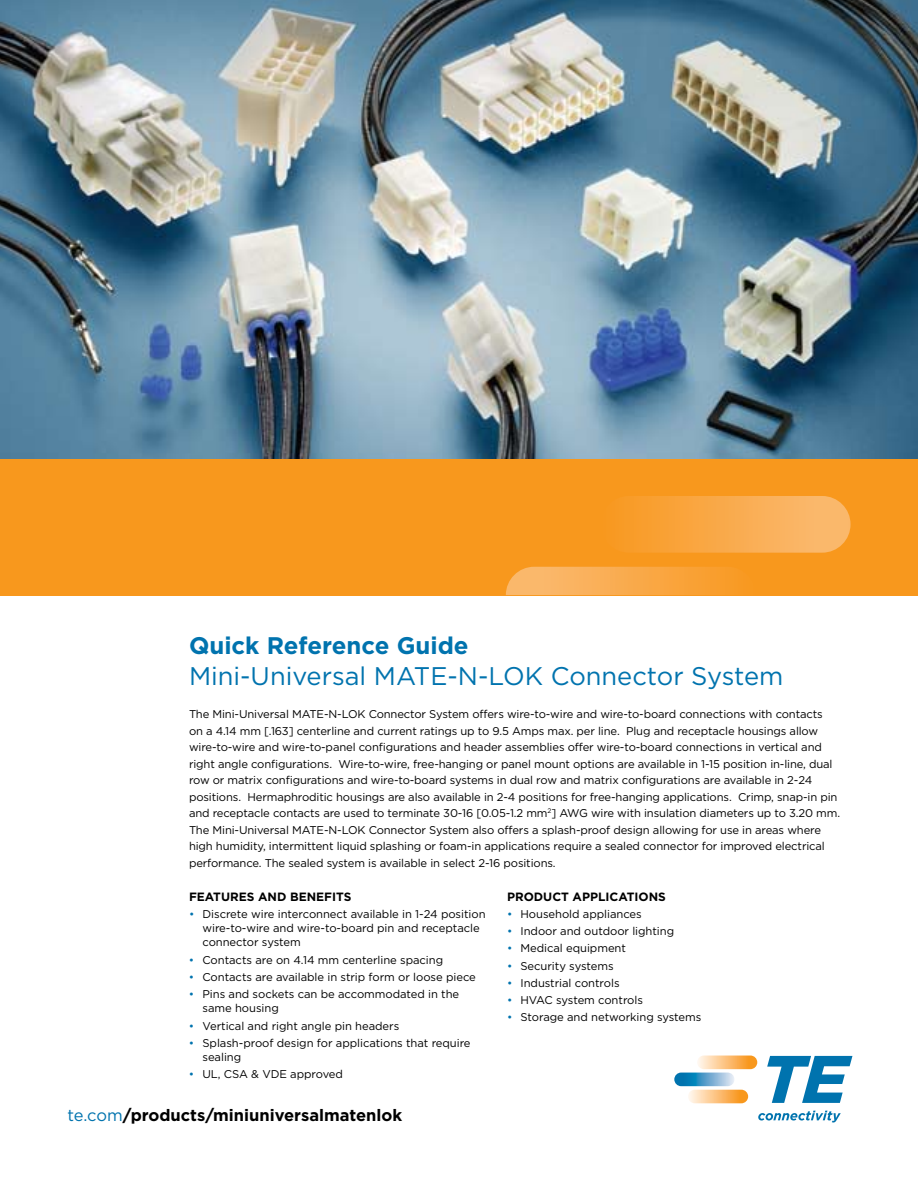
<style>
.page{position:relative;width:918px;height:1188px;background:#fff}
.page>*{position:absolute;margin:0;border:0;box-sizing:border-box;transform-origin:0 0}
.t1{font:25.5px "Gotham";color:#0073ae}
.t2{font:700 24px "Gotham";color:#0073ae}
.t3{font:700 16.5px "Gotham";color:#000}
.t4{font:700 12px "Gotham";color:#000}
.t5{font:11.25px/16.5px "Gotham";letter-spacing:-.01em;color:#000}
.s1{color:#0073ae}
.s2{font-weight:400;color:#0073ae}
</style>
<div class="page">
<img style="left:0;top:0;width:918px;height:459px">
<div style="left:13px;top:459px;width:905px;height:136px;background:#f8981d"></div>
<img style="left:601px;top:496px;width:250px;height:57px;border-radius:28px">
<img style="left:506px;top:567px;width:226px;height:28px">
<div style="left:0;top:459px;width:13px;height:136px;background:#f8981d"></div>
<svg style="left:697px;top:1056px;width:60px;height:13px"></svg>
<svg style="left:688px;top:1090px;width:60px;height:13px"></svg>
<svg style="left:674px;top:1073px;width:60px;height:13px"></svg>
<svg style="left:767px;top:1056px;width:85px;height:47px"></svg>
<svg style="left:758px;top:1111px;width:83px;height:12px"></svg>
<h2 class="t2" style="left:189px;top:632px;width:281px">Quick Reference Guide</h2>
<h1 class="t1" style="left:189px;top:662px;width:596px">Mini-Universal MATE-N-LOK Connector System</h1>
<p class="t5" style="left:189px;top:706px;width:653px">The Mini-Universal MATE-N-LOK Connector System offers wire-to-wire and wire-to-board connections with contacts<br>on a 4.14 mm [.163] centerline and current ratings up to 9.5 Amps max. per line. Plug and receptacle housings allow wire-to-wire and wire-to-panel configurations and header assemblies offer wire-to-board connections in vertical and right angle configurations. Wire-to-wire, free-hanging or panel mount options are available in 1-15 position in-line, dual row or matrix configurations and wire-to-board systems in dual row and matrix configurations are available in 2-24 positions. Hermaphroditic housings are also available in 2-4 positions for free-hanging applications. Crimp, snap-in pin and receptacle contacts are used to terminate 30-16 [0.05-1.2 mm<sup>2</sup>] AWG wire with insulation diameters up to 3.20 mm.<br>The Mini-Universal MATE-N-LOK Connector System also offers a splash-proof design allowing for use in areas where high humidity, intermittent liquid splashing or foam-in applications require a sealed connector for improved electrical performance. The sealed system is available in select 2-16 positions.</p>
<p class="t4" style="left:189px;top:890px;width:9px">FEATURES</p>
<p class="t4" style="left:258px;top:890px;width:49px">AND BENEFITS</p>
<p class="t5" style="left:202px;top:907px;width:285px;line-height:14.2px;text-indent:-13px"><span class="s1">•</span> Discrete wire interconnect available in 1-24 position wire-to-wire and wire-to-board pin and receptacle connector system</p>
<p class="t5" style="left:189px;top:951px;width:256px"><span class="s1">•</span> Contacts are on 4.14 mm centerline spacing</p>
<p class="t5" style="left:189px;top:969px;width:288px"><span class="s1">•</span> Contacts are available in strip form or loose piece</p>
<p class="t5" style="left:202px;top:987px;width:258px;line-height:14.2px;text-indent:-13px"><span class="s1">•</span> Pins and sockets can be accommodated in the same housing</p>
<p class="t5" style="left:189px;top:1017px;width:212px"><span class="s1">•</span> Vertical and right angle pin headers</p>
<p class="t5" style="left:202px;top:1036px;width:270px;line-height:14.2px;text-indent:-13px"><span class="s1">•</span> Splash-proof design for applications that require sealing</p>
<p class="t5" style="left:189px;top:1066px;width:155px"><span class="s1">•</span> UL, CSA &amp; VDE approved</p>
<h3 class="t3" style="left:68px;top:1105px;width:336px"><span class="s2">te.com</span>/products/miniuniversalmatenlok</h3>
<p class="t4" style="left:507px;top:890px;width:121px">PRODUCT APPLI CATIONS</p>
<p class="t5" style="left:507px;top:906px;width:136px"><span class="s1">•</span> Household appliances</p>
<p class="t5" style="left:507px;top:923px;width:169px"><span class="s1">•</span> Indoor and outdoor lighting</p>
<p class="t5" style="left:507px;top:940px;width:121px"><span class="s1">•</span> Medical equipment</p>
<p class="t5" style="left:507px;top:957px;width:108px"><span class="s1">•</span> Security systems</p>
<p class="t5" style="left:507px;top:975px;width:114px"><span class="s1">•</span> Industrial controls</p>
<p class="t5" style="left:507px;top:992px;width:137px"><span class="s1">•</span> HVAC system controls</p>
<p class="t5" style="left:507px;top:1009px;width:196px"><span class="s1">•</span> Storage and networking systems</p>
</div>
